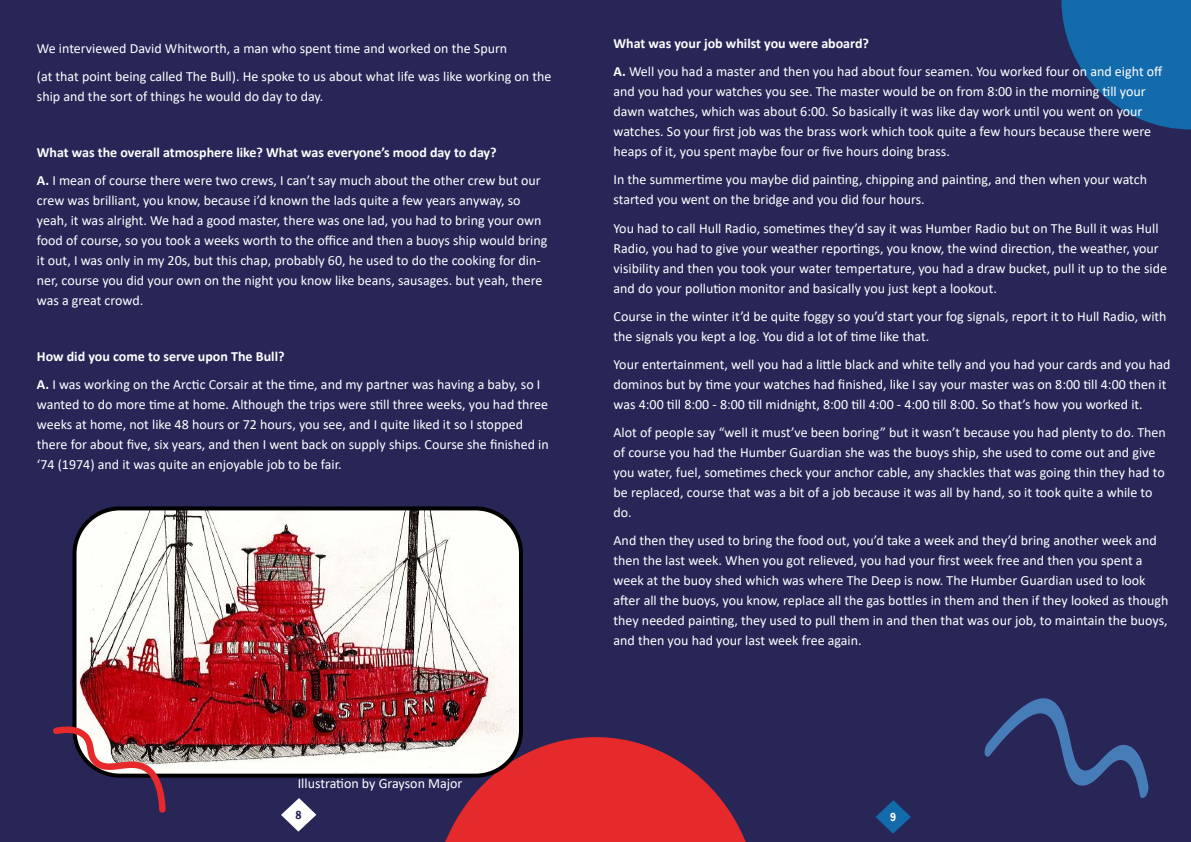
<style>
.page{position:relative;width:1191px;height:842px;background:#272657}
.page>*{position:absolute;margin:0;border:0;box-sizing:border-box;transform-origin:0 0}
.t1{font:14px/20px "Calibri";color:#fff}
.t2{font:600 condensed 12px "Franklin Gothic";color:#262659}
.t3{font:600 condensed 12px "Franklin Gothic";color:#fff}
.s1{font-weight:700}
</style>
<div class="page">
<svg style="left:1061px;top:0;width:130px;height:129px"></svg>
<svg style="left:281px;top:798px;width:35px;height:34px"></svg>
<svg style="left:876px;top:800px;width:35px;height:34px"></svg>
<svg style="left:984px;top:698px;width:164px;height:100px"></svg>
<svg style="left:445px;top:737px;width:301px;height:105px"></svg>
<img style="left:77px;top:511px;width:444px;height:265px">
<div style="left:72px;top:506px;width:451px;height:272px;border:4px solid #000;border-radius:45px"></div>
<svg style="left:53px;top:726px;width:113px;height:87px"></svg>
<p class="t1" style="left:37px;top:34px;width:516px;line-height:28px">We interviewed David Whitworth, a man who spent time and worked on the Spurn<br>(at that point being called The Bull). He spoke to us about what life was like working on the</p>
<p class="t1" style="left:37px;top:86px;width:288px">ship and the sort of things he would do day to day.</p>
<p class="t1" style="left:37px;top:138px;width:505px;line-height:28px"><span class="s1">What was the overall atmosphere like? What was everyone’s mood day to day?<br>A.</span> I mean of course there were two crews, I can’t say much about the other crew but our</p>
<p class="t1" style="left:37px;top:190px;width:512px">crew was brilliant, you know, because i’d known the lads quite a few years anyway, so yeah, it was alright. We had a good master, there was one lad, you had to bring your own food of course, so you took a weeks worth to the office and then a buoys ship would bring it out, I was only in my 20s, but this chap, probably 60, he used to do the cooking for din&shy;ner, course you did your own on the night you know like beans, sausages. but yeah, there was a great crowd.</p>
<p class="t1" style="left:37px;top:342px;width:505px;line-height:28px"><span class="s1">How did you come to serve upon The Bull?<br>A.</span> I was working on the Arctic Corsair at the time, and my partner was having a baby, so I</p>
<p class="t1" style="left:37px;top:394px;width:513px">wanted to do more time at home. Although the trips were still three weeks, you had three weeks at home, not like 48 hours or 72 hours, you see, and I quite liked it so I stopped there for about five, six years, and then I went back on supply ships. Course she finished in ‘74 (1974) and it was quite an enjoyable job to be fair.</p>
<p class="t1" style="left:298px;top:773px;width:166px">Illustration by Grayson Major</p>
<p class="t1" style="left:613px;top:29px;width:550px;line-height:28px"><span class="s1">What was your job whilst you were aboard?<br>A.</span> Well you had a master and then you had about four seamen. You worked four on and eight off</p>
<p class="t1" style="left:613px;top:81px;width:539px">and you had your watches you see. The master would be on from 8:00 in the morning till your dawn watches, which was about 6:00. So basically it was like day work until you went on your watches. So your first job was the brass work which took quite a few hours because there were heaps of it, you spent maybe four or five hours doing brass.</p>
<p class="t1" style="left:613px;top:169px;width:535px">In the summertime you maybe did painting, chipping and painting, and then when your watch started you went on the bridge and you did four hours.</p>
<p class="t1" style="left:613px;top:217px;width:555px">You had to call Hull Radio, sometimes they’d say it was Humber Radio but on The Bull it was Hull Radio, you had to give your weather reportings, you know, the wind direction, the weather, your visibility and then you took your water tempertature, you had a draw bucket, pull it up to the side and do your pollution monitor and basically you just kept a lookout.</p>
<p class="t1" style="left:613px;top:305px;width:554px">Course in the winter it’d be quite foggy so you’d start your fog signals, report it to Hull Radio, with the signals you kept a log. You did a lot of time like that.</p>
<p class="t1" style="left:613px;top:353px;width:558px">Your entertainment, well you had a little black and white telly and you had your cards and you had dominos but by time your watches had finished, like I say your master was on 8:00 till 4:00 then it was 4:00 till 8:00 - 8:00 till midnight, 8:00 till 4:00 - 4:00 till 8:00. So that’s how you worked it.</p>
<p class="t1" style="left:613px;top:422px;width:554px">Alot of people say “well it must’ve been boring” but it wasn’t because you had plenty to do. Then of course you had the Humber Guardian she was the buoys ship, she used to come out and give you water, fuel, sometimes check your anchor cable, any shackles that was going thin they had to be replaced, course that was a bit of a job because it was all by hand, so it took quite a while to do.</p>
<p class="t1" style="left:613px;top:530px;width:556px">And then they used to bring the food out, you’d take a week and they’d bring another week and then the last week. When you got relieved, you had your first week free and then you spent a week at the buoy shed which was where The Deep is now. The Humber Guardian used to look after all the buoys, you know, replace all the gas bottles in them and then if they looked as though they needed painting, they used to pull them in and then that was our job, to maintain the buoys, and then you had your last week free again.</p>
<p class="t2" style="left:296px;top:807px;width:8px">8</p>
<p class="t3" style="left:890px;top:809px;width:8px">9</p>
</div>
